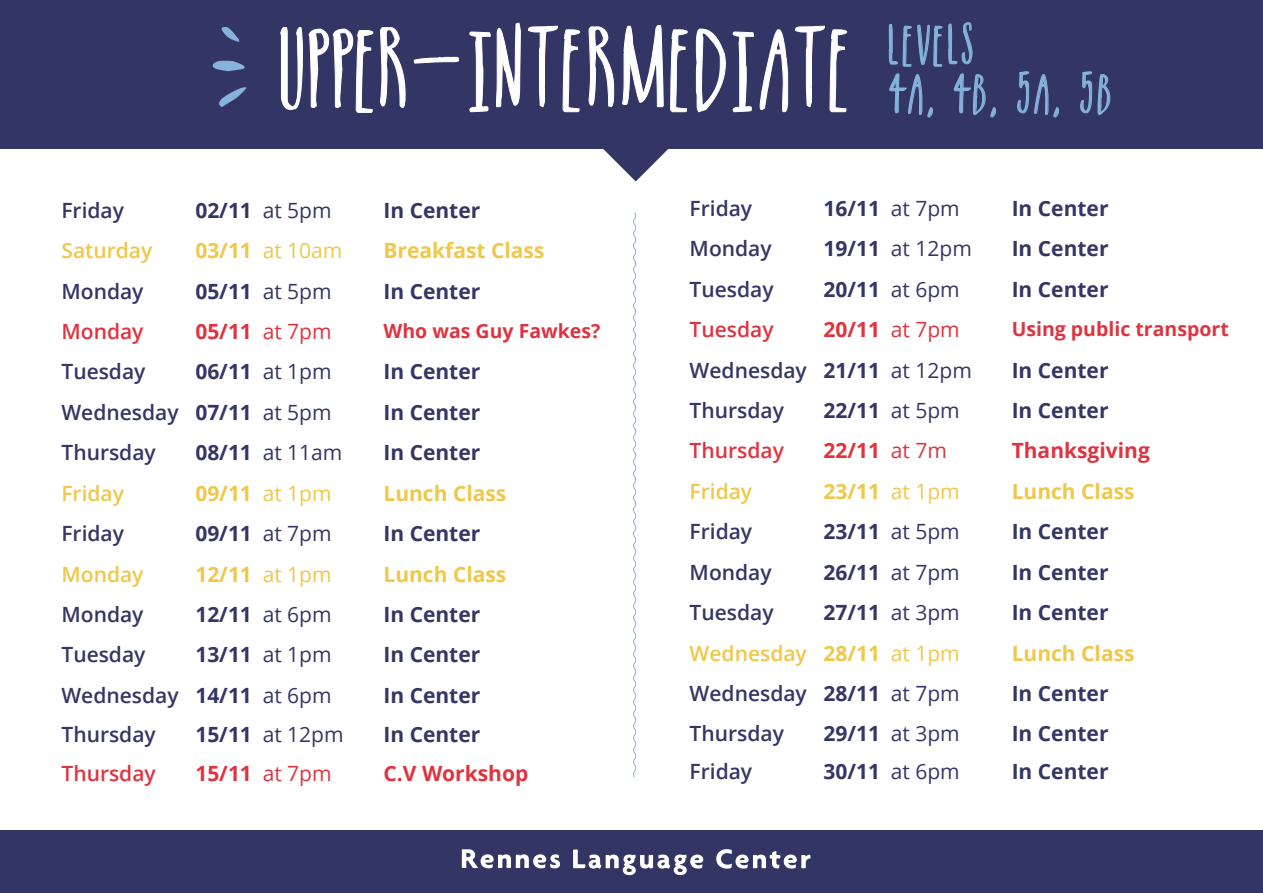
<style>
.page{position:relative;width:1263px;height:893px;background:#fff}
.page>*{position:absolute;margin:0;border:0;box-sizing:border-box;transform-origin:0 0}
.t1{font:64.5px "Supernova";color:#fff}
.t2{font:31.5px/48px "Supernova";letter-spacing:.07em;color:#86b3db}
.t3{font:700 21px "Open Sans";color:#343665}
.t4{font:600 21px "Open Sans";color:#343665}
.t5{font:700 21px "Open Sans";color:#efc749}
.t6{font:700 21px "Open Sans";color:#df333f}
.t7{font:600 21px "Open Sans";color:#efc749}
.t8{font:21px "Open Sans";color:#343665}
.t9{font:600 21px "Open Sans";color:#df333f}
.t10{font:21px "Open Sans";color:#efc749}
.t11{font:700 19.5px "Open Sans";color:#df333f}
.s1{font-weight:400}
.s2{font-weight:700}
</style>
<div class="page">
<div style="left:0;top:0;width:1263px;height:149px;background:#333664"></div>
<svg style="left:280px;top:27px;width:126px;height:86px"></svg>
<svg style="left:413px;top:57px;width:46px;height:7px"></svg>
<svg style="left:469px;top:23px;width:52px;height:89px"></svg>
<svg style="left:528px;top:25px;width:52px;height:87px"></svg>
<svg style="left:588px;top:25px;width:100px;height:156px"></svg>
<svg style="left:695px;top:28px;width:31px;height:85px"></svg>
<svg style="left:732px;top:29px;width:56px;height:83px"></svg>
<svg style="left:795px;top:25px;width:52px;height:87px"></svg>
<svg style="left:888px;top:22px;width:85px;height:45px"></svg>
<svg style="left:889px;top:73px;width:44px;height:45px"></svg>
<svg style="left:953px;top:73px;width:43px;height:45px"></svg>
<svg style="left:1017px;top:71px;width:42px;height:47px"></svg>
<svg style="left:1080px;top:71px;width:30px;height:44px"></svg>
<svg style="left:633px;top:212px;width:4px;height:566px"></svg>
<div style="left:0;top:830px;width:1263px;height:63px;background:#333664"></div>
<svg style="left:212px;top:61px;width:33px;height:10px"></svg>
<svg style="left:219px;top:87px;width:27px;height:20px"></svg>
<svg style="left:221px;top:27px;width:18px;height:15px"></svg>
<svg style="left:716px;top:849px;width:95px;height:20px"></svg>
<svg style="left:462px;top:849px;width:98px;height:20px"></svg>
<svg style="left:573px;top:849px;width:130px;height:26px"></svg>
<h1 class="t1" style="left:277px;top:25px;width:575px">UPPER-INTERMEDIATE</h1>
<h2 class="t2" style="left:888px;top:18px;width:226px">LEVELS<br>4A, 4B, 5A, 5B</h2>
<p class="t4" style="left:61px;top:196px;width:64px">Friday</p>
<p class="t3" style="left:195px;top:195px;width:138px">02/11 <span class="s1">at 5pm</span></p>
<p class="t3" style="left:383px;top:195px;width:98px">In Center</p>
<p class="t7" style="left:61px;top:236px;width:92px">Saturday</p>
<p class="t10" style="left:195px;top:236px;width:149px"><span class="s2">03/11</span> at 10am</p>
<p class="t5" style="left:383px;top:236px;width:162px">Breakfast Class</p>
<p class="t4" style="left:61px;top:276px;width:84px">Monday</p>
<p class="t3" style="left:195px;top:276px;width:138px">05/11 <span class="s1">at 5pm</span></p>
<p class="t3" style="left:383px;top:276px;width:98px">In Center</p>
<p class="t9" style="left:61px;top:317px;width:84px">Monday</p>
<p class="t6" style="left:195px;top:316px;width:138px">05/11 <span class="s1">at 7pm</span></p>
<p class="t11" style="left:383px;top:317px;width:218px">Who was Guy Fawkes?</p>
<p class="t4" style="left:61px;top:357px;width:86px">Tuesday</p>
<p class="t3" style="left:195px;top:357px;width:138px">06/11 <span class="s1">at 1pm</span></p>
<p class="t3" style="left:383px;top:357px;width:98px">In Center</p>
<p class="t4" style="left:61px;top:398px;width:272px">Wednesday <span class="s2">07/11</span> <span class="s1">at 5pm</span></p>
<p class="t3" style="left:383px;top:397px;width:98px">In Center</p>
<p class="t4" style="left:61px;top:438px;width:96px">Thursday</p>
<p class="t8" style="left:195px;top:438px;width:149px"><span class="s2">08/11</span> at 11am</p>
<p class="t3" style="left:383px;top:438px;width:98px">In Center</p>
<p class="t7" style="left:61px;top:479px;width:64px">Friday</p>
<p class="t5" style="left:195px;top:478px;width:138px">09/11 <span class="s1">at 1pm</span></p>
<p class="t5" style="left:383px;top:478px;width:124px">Lunch Class</p>
<p class="t4" style="left:61px;top:519px;width:64px">Friday</p>
<p class="t3" style="left:195px;top:519px;width:138px">09/11 <span class="s1">at 7pm</span></p>
<p class="t3" style="left:383px;top:519px;width:98px">In Center</p>
<p class="t7" style="left:61px;top:559px;width:84px">Monday</p>
<p class="t5" style="left:195px;top:559px;width:138px">12/11 <span class="s1">at 1pm</span></p>
<p class="t5" style="left:383px;top:559px;width:124px">Lunch Class</p>
<p class="t4" style="left:61px;top:600px;width:84px">Monday</p>
<p class="t3" style="left:195px;top:599px;width:138px">12/11 <span class="s1">at 6pm</span></p>
<p class="t3" style="left:383px;top:599px;width:98px">In Center</p>
<p class="t4" style="left:61px;top:640px;width:86px">Tuesday</p>
<p class="t3" style="left:195px;top:640px;width:138px">13/11 <span class="s1">at 1pm</span></p>
<p class="t3" style="left:383px;top:640px;width:98px">In Center</p>
<p class="t4" style="left:61px;top:681px;width:272px">Wednesday <span class="s2">14/11</span> <span class="s1">at 6pm</span></p>
<p class="t3" style="left:383px;top:680px;width:98px">In Center</p>
<p class="t4" style="left:61px;top:720px;width:96px">Thursday</p>
<p class="t8" style="left:195px;top:720px;width:150px"><span class="s2">15/11</span> at 12pm</p>
<p class="t3" style="left:383px;top:720px;width:98px">In Center</p>
<p class="t9" style="left:61px;top:759px;width:96px">Thursday</p>
<p class="t6" style="left:195px;top:758px;width:138px">15/11 <span class="s1">at 7pm</span></p>
<p class="t6" style="left:383px;top:758px;width:146px">C.V Workshop</p>
<p class="t4" style="left:690px;top:194px;width:64px">Friday</p>
<p class="t3" style="left:823px;top:193px;width:138px">16/11 <span class="s1">at 7pm</span></p>
<p class="t3" style="left:1012px;top:193px;width:98px">In Center</p>
<p class="t4" style="left:690px;top:234px;width:84px">Monday</p>
<p class="t8" style="left:823px;top:234px;width:150px"><span class="s2">19/11</span> at 12pm</p>
<p class="t3" style="left:1012px;top:234px;width:98px">In Center</p>
<p class="t4" style="left:690px;top:275px;width:86px">Tuesday</p>
<p class="t3" style="left:823px;top:274px;width:138px">20/11 <span class="s1">at 6pm</span></p>
<p class="t3" style="left:1012px;top:274px;width:98px">In Center</p>
<p class="t9" style="left:690px;top:315px;width:86px">Tuesday</p>
<p class="t6" style="left:823px;top:315px;width:138px">20/11 <span class="s1">at 7pm</span></p>
<p class="t11" style="left:1012px;top:315px;width:219px">Using public transport</p>
<p class="t4" style="left:690px;top:356px;width:284px">Wednesday <span class="s2">21/11</span> <span class="s1">at 12pm</span></p>
<p class="t3" style="left:1012px;top:355px;width:98px">In Center</p>
<p class="t4" style="left:690px;top:396px;width:96px">Thursday</p>
<p class="t3" style="left:823px;top:396px;width:138px">22/11 <span class="s1">at 5pm</span></p>
<p class="t3" style="left:1012px;top:396px;width:98px">In Center</p>
<p class="t9" style="left:690px;top:436px;width:96px">Thursday</p>
<p class="t6" style="left:823px;top:436px;width:125px">22/11 <span class="s1">at 7m</span></p>
<p class="t6" style="left:1012px;top:436px;width:140px">Thanksgiving</p>
<p class="t7" style="left:690px;top:477px;width:64px">Friday</p>
<p class="t5" style="left:823px;top:476px;width:138px">23/11 <span class="s1">at 1pm</span></p>
<p class="t5" style="left:1012px;top:476px;width:124px">Lunch Class</p>
<p class="t4" style="left:690px;top:517px;width:64px">Friday</p>
<p class="t3" style="left:823px;top:517px;width:138px">23/11 <span class="s1">at 5pm</span></p>
<p class="t3" style="left:1012px;top:517px;width:98px">In Center</p>
<p class="t4" style="left:690px;top:558px;width:84px">Monday</p>
<p class="t3" style="left:823px;top:557px;width:138px">26/11 <span class="s1">at 7pm</span></p>
<p class="t3" style="left:1012px;top:557px;width:98px">In Center</p>
<p class="t4" style="left:690px;top:598px;width:86px">Tuesday</p>
<p class="t3" style="left:823px;top:598px;width:138px">27/11 <span class="s1">at 3pm</span></p>
<p class="t3" style="left:1012px;top:598px;width:98px">In Center</p>
<p class="t7" style="left:690px;top:639px;width:272px">Wednesday <span class="s2">28/11</span> <span class="s1">at 1pm</span></p>
<p class="t5" style="left:1012px;top:638px;width:124px">Lunch Class</p>
<p class="t4" style="left:690px;top:679px;width:272px">Wednesday <span class="s2">28/11</span> <span class="s1">at 7pm</span></p>
<p class="t3" style="left:1012px;top:679px;width:98px">In Center</p>
<p class="t4" style="left:690px;top:719px;width:96px">Thursday</p>
<p class="t3" style="left:823px;top:718px;width:138px">29/11 <span class="s1">at 3pm</span></p>
<p class="t3" style="left:1012px;top:718px;width:98px">In Center</p>
<p class="t4" style="left:690px;top:757px;width:64px">Friday</p>
<p class="t3" style="left:823px;top:756px;width:138px">30/11 <span class="s1">at 6pm</span></p>
<p class="t3" style="left:1012px;top:756px;width:98px">In Center</p>
</div>
